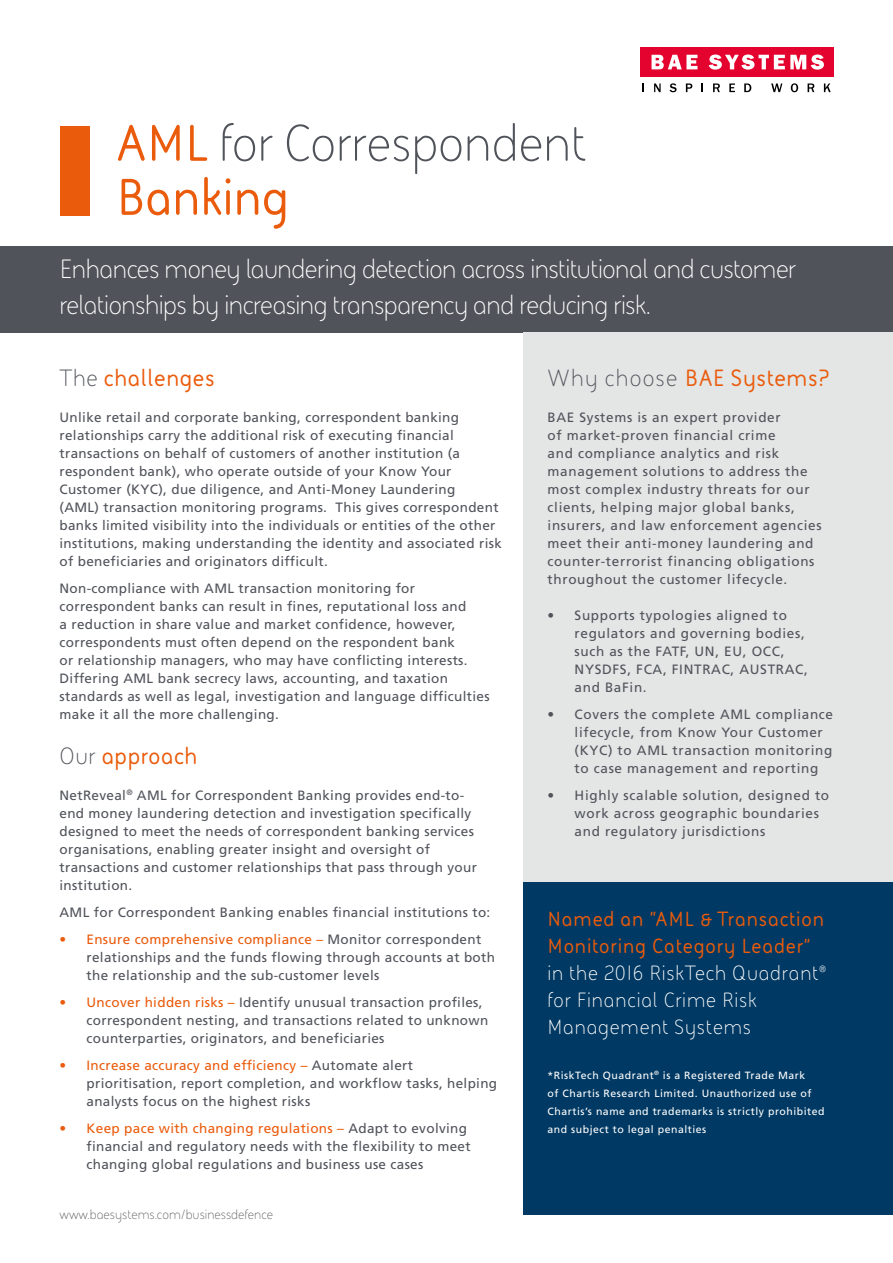
<style>
.page{position:relative;width:893px;height:1263px;background:#fff}
.page>*{position:absolute;margin:0;border:0;box-sizing:border-box;transform-origin:0 0}
.t1{font:52.5px/54px "BAE Systems";color:#50535a}
.t2{font:27px/36px "BAE Systems";letter-spacing:-.02em;color:#fff}
.t3{font:700 24px "BAE Systems";letter-spacing:.025em;color:#ea5b0c}
.t4{font:21px/27px "BAE Systems";letter-spacing:.04em;color:#fff}
.t5{font:13.5px/18px "Frutiger LT Std";letter-spacing:.025em;color:#50535a}
.t6{font:13.5px/18px "Frutiger LT Std";letter-spacing:.05em;color:#50535a}
.t7{font:13.5px "BAE Systems";color:#65656a}
.t8{font:10.5px/18px "Frutiger LT Std";letter-spacing:.05em;color:#fff}
.s1{font-weight:700;color:#ea5b0c}
.s2{font-weight:400;color:#50535a}
.s3{color:#ea5b0c}
</style>
<div class="page">
<svg style="left:654px;top:83px;width:7px;height:9px"></svg>
<svg style="left:670px;top:83px;width:7px;height:9px"></svg>
<svg style="left:686px;top:83px;width:6px;height:9px"></svg>
<svg style="left:713px;top:83px;width:7px;height:9px"></svg>
<svg style="left:729px;top:83px;width:6px;height:9px"></svg>
<svg style="left:744px;top:83px;width:7px;height:9px"></svg>
<svg style="left:771px;top:83px;width:11px;height:9px"></svg>
<svg style="left:791px;top:83px;width:7px;height:9px"></svg>
<svg style="left:808px;top:83px;width:6px;height:9px"></svg>
<svg style="left:824px;top:83px;width:7px;height:9px"></svg>
<div style="left:640px;top:47px;width:194px;height:30px;background:#e4032e"></div>
<svg style="left:709px;top:55px;width:115px;height:15px"></svg>
<svg style="left:651px;top:55px;width:46px;height:14px"></svg>
<div style="left:524px;top:882px;width:369px;height:333px;background:#003963"></div>
<div style="left:0;top:246px;width:893px;height:87px;background:#50535a"></div>
<div style="left:524px;top:333px;width:369px;height:549px;background:#e3e6e5"></div>
<div style="left:60px;top:126px;width:30px;height:89px;background:#ea5b0c"></div>
<h1 class="t1" style="left:116px;top:115px;width:471px"><span class="s1">AML</span> for Correspondent<br><span class="s1">Banking</span></h1>
<h2 class="t2" style="left:60px;top:250px;width:738px">Enhances money laundering detection across institutional and customer relationships by increasing transparency and reducing risk.</h2>
<h3 class="t3" style="left:60px;top:361px;width:157px"><span class="s2">The</span> challenges</h3>
<p class="t5" style="left:60px;top:408px;width:444px">Unlike retail and corporate banking, correspondent banking relationships carry the additional risk of executing financial transactions on behalf of customers of another institution (a respondent bank), who operate outside of your Know Your Customer (KYC), due diligence, and Anti-Money Laundering<br>(AML) transaction monitoring programs. This gives correspondent banks limited visibility into the individuals or entities of the other institutions, making understanding the identity and associated risk of beneficiaries and originators difficult.</p>
<p class="t5" style="left:60px;top:579px;width:432px">Non-compliance with AML transaction monitoring for correspondent banks can result in fines, reputational loss and<br>a reduction in share value and market confidence, however, correspondents must often depend on the respondent bank<br>or relationship managers, who may have conflicting interests.<br>Differing AML bank secrecy laws, accounting, and taxation standards as well as legal, investigation and language difficulties make it all the more challenging.</p>
<h3 class="t3" style="left:60px;top:739px;width:139px"><span class="s2">Our</span> approach</h3>
<p class="t5" style="left:60px;top:786px;width:419px">NetReveal<sup>®</sup> AML for Correspondent Banking provides end-to&shy;end money laundering detection and investigation specifically designed to meet the needs of correspondent banking services organisations, enabling greater insight and oversight of transactions and customer relationships that pass through your institution.</p>
<p class="t5" style="left:60px;top:903px;width:432px">AML for Correspondent Banking enables financial institutions to:</p>
<p class="t5" style="left:87px;top:930px;width:410px;text-indent:-27px"><span class="s3">• Ensure comprehensive compliance –</span> Monitor correspondent relationships and the funds flowing through accounts at both the relationship and the sub-customer levels</p>
<p class="t5" style="left:87px;top:993px;width:403px;text-indent:-27px"><span class="s3">• Uncover hidden risks –</span> Identify unusual transaction profiles, correspondent nesting, and transactions related to unknown counterparties, originators, and beneficiaries</p>
<p class="t5" style="left:87px;top:1056px;width:412px;text-indent:-27px"><span class="s3">• Increase accuracy and efficiency –</span> Automate alert prioritisation, report completion, and workflow tasks, helping analysts focus on the highest risks</p>
<p class="t5" style="left:87px;top:1119px;width:386px;text-indent:-27px"><span class="s3">• Keep pace with changing regulations –</span> Adapt to evolving financial and regulatory needs with the flexibility to meet changing global regulations and business use cases</p>
<p class="t7" style="left:60px;top:1206px;width:215px">www.baesystems.com/businessdefence</p>
<h3 class="t3" style="left:548px;top:361px;width:283px"><span class="s2">Why choose</span> BAE Systems?</h3>
<p class="t6" style="left:548px;top:408px;width:276px">BAE Systems is an expert provider<br>of market-proven financial crime<br>and compliance analytics and risk management solutions to address the most complex industry threats for our clients, helping major global banks, insurers, and law enforcement agencies meet their anti-money laundering and counter-terrorist financing obligations throughout the customer lifecycle.</p>
<p class="t6" style="left:575px;top:606px;width:235px;text-indent:-27px">• Supports typologies aligned to regulators and governing bodies, such as the FATF, UN, EU, OCC,<br>NYSDFS, FCA, FINTRAC, AUSTRAC, and BaFin.</p>
<p class="t6" style="left:575px;top:705px;width:260px;text-indent:-27px">• Covers the complete AML compliance lifecycle, from Know Your Customer (KYC) to AML transaction monitoring to case management and reporting</p>
<p class="t6" style="left:575px;top:786px;width:256px;text-indent:-27px">• Highly scalable solution, designed to work across geographic boundaries and regulatory jurisdictions</p>
<h3 class="t4" style="left:548px;top:905px;width:281px"><span class="s1">Named an “AML &amp; Transaction<br>Monitoring Category Leader” </span>in the 2016 RiskTech Quadrant<sup>® </sup>for Financial Crime Risk<br>Management Systems</h3>
<p class="t8" style="left:548px;top:1066px;width:279px">*RiskTech Quadrant<sup>®</sup> is a Registered Trade Mark<br>of Chartis Research Limited. Unauthorized use of Chartis’s name and trademarks is strictly prohibited and subject to legal penalties</p>
</div>
